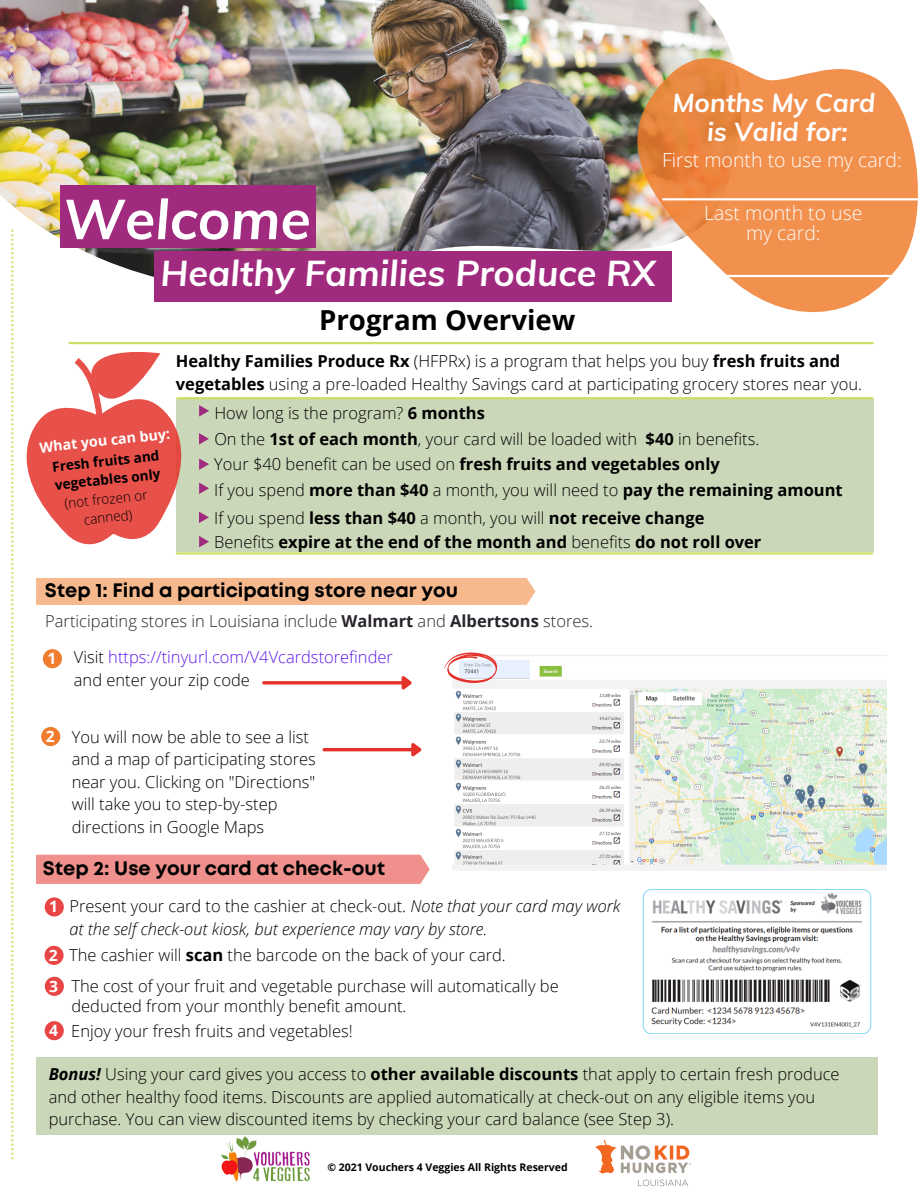
<style>
.page{position:relative;width:918px;height:1188px;background:#fff}
.page>*{position:absolute;margin:0;border:0;box-sizing:border-box;transform-origin:0 0}
.t1{font:italic 700 55.5px "Muli";color:#fff}
.t2{font:italic 700 36px "Muli";color:#fff}
.t3{font:700 27.6px "Open Sans";color:#000}
.t4{font:italic 700 26.1px "Muli";color:#fff}
.t5{font:700 19.5px "Mont";color:#000}
.t6{font:300 19.5px "Open Sans";color:#fff}
.t7{font:300 16.5px/22.5px "Open Sans";color:#000}
.t8{font:700 16.5px "Open Sans";color:#000}
.t9{font:italic 300 16.5px/22.5px "Open Sans";color:#000}
.t10{font:300 16.5px "Open Sans";color:#29242c}
.t11{font:300 16.5px "Open Sans";color:#5e17eb}
.t12{font:700 15.6px "Open Sans";color:#fff}
.t13{font:700 14.25px "Open Sans";color:#fff}
.t14{font:700 13.65px/18.3px "Open Sans";color:#000}
.t15{font:300 13.5px "Open Sans";color:#000}
.t16{font:700 10.5px "Open Sans";color:#000}
.s1{font-weight:700}
.s2{font-weight:300}
.s3{color:#000}
.s4{font-style:normal}
.s5{font-weight:700;font-style:italic}
</style>
<div class="page">
<img style="left:0;top:0;width:733px;height:290px">
<div style="left:60px;top:185px;width:255px;height:63px;background:#a02a7e"></div>
<img style="left:221px;top:1136px;width:89px;height:46px">
<svg style="left:638px;top:58px;width:280px;height:254px;fill:#f2904d"></svg>
<div style="left:36px;top:578px;width:499px;height:27px;background:#f6b98e"></div>
<div style="left:154px;top:252px;width:518px;height:50px;background:#a02a7e"></div>
<svg style="left:11px;top:230px;width:2px;height:929px"></svg>
<div style="left:176px;top:399px;width:698px;height:153px;background:#cbd7b9"></div>
<svg style="left:11px;top:331px;width:211px;height:233px"></svg>
<hr style="left:69px;top:342px;width:804px;height:2px;background:#c9e265">
<hr style="left:177px;top:397px;width:696px;height:2px;background:#c9e265">
<hr style="left:177px;top:552px;width:695px;height:3px;background:#c9e265">
<svg style="left:199px;top:405px;width:10px;height:12px"></svg>
<svg style="left:199px;top:433px;width:10px;height:12px"></svg>
<svg style="left:199px;top:458px;width:10px;height:12px"></svg>
<svg style="left:199px;top:483px;width:10px;height:11px"></svg>
<svg style="left:199px;top:512px;width:10px;height:11px"></svg>
<svg style="left:199px;top:536px;width:10px;height:11px"></svg>
<svg style="left:264px;top:681px;width:135px;height:4px"></svg>
<svg style="left:399px;top:676px;width:13px;height:14px"></svg>
<hr style="left:324px;top:748px;width:87px;height:3px;background:#e4312a">
<svg style="left:408px;top:743px;width:14px;height:14px"></svg>
<div style="left:36px;top:855px;width:394px;height:29px;background:#f0908c"></div>
<img style="left:642px;top:889px;width:230px;height:144px">
<div style="left:45px;top:897px;width:19px;height:20px;background:#e84544;border-radius:50%"></div>
<div style="left:44px;top:946px;width:20px;height:19px;background:#e84544;border-radius:50%"></div>
<div style="left:45px;top:977px;width:19px;height:19px;background:#e84544;border-radius:50%"></div>
<div style="left:45px;top:1021px;width:19px;height:19px;background:#e84544;border-radius:50%"></div>
<div style="left:36px;top:1057px;width:841px;height:78px;background:#cbd7b9"></div>
<hr style="left:663px;top:198px;width:255px;height:2px;background:#fff">
<hr style="left:726px;top:275px;width:192px;height:2px;background:#fff">
<img style="left:595px;top:1140px;width:97px;height:47px">
<img style="left:452px;top:655px;width:435px;height:216px">
<svg style="left:444px;top:653px;width:53px;height:30px"></svg>
<div style="left:43px;top:649px;width:19px;height:19px;background:#f07d2d;border-radius:50%"></div>
<div style="left:41px;top:727px;width:19px;height:19px;background:#f07d2d;border-radius:50%"></div>
<p class="t1" style="left:63px;top:183px;width:250px">Welcome</p>
<p class="t4" style="left:672px;top:86px;width:204px">Months My Card</p>
<p class="t4" style="left:707px;top:115px;width:142px">is Valid for:</p>
<p class="t6" style="left:662px;top:146px;width:241px">First month to use my card:</p>
<p class="t6" style="left:704px;top:199px;width:160px">Last month to use</p>
<p class="t6" style="left:746px;top:219px;width:76px">my card:</p>
<p class="t2" style="left:161px;top:250px;width:497px">Healthy Families Produce RX</p>
<p class="t3" style="left:319px;top:301px;width:258px">Program Overview</p>
<p class="t7" style="left:176px;top:350px;width:688px"><span class="s1">Healthy Families Produce Rx</span> (HFPRx) is a program that helps you buy <span class="s1">fresh fruits and vegetables</span> using a pre-loaded Healthy Savings card at participating grocery stores near you.</p>
<p class="t13" style="left:39px;top:437px;width:133px;rotate:-6deg">What you can buy:</p>
<p class="t14" style="left:51px;top:457px;width:109px;rotate:-6deg">Fresh fruits and vegetables only</p>
<p class="t15" style="left:64px;top:494px;width:85px;rotate:-6deg">(not frozen or</p>
<p class="t15" style="left:83px;top:510px;width:50px;rotate:-6deg">canned)</p>
<p class="t7" style="left:214px;top:401px;width:272px">How long is the program? <span class="s1">6 months</span></p>
<p class="t8" style="left:214px;top:452px;width:507px"><span class="s2">Your $40 benefit can be used on</span> fresh fruits and vegetables only</p>
<p class="t7" style="left:214px;top:427px;width:546px">On the <span class="s1">1st of each month</span>, your card will be loaded with <span class="s1">$40</span> in benefits.</p>
<p class="t8" style="left:214px;top:478px;width:630px"><span class="s2">If you spend</span> more than $40 <span class="s2">a month, you will need to</span> pay the remaining amount</p>
<p class="t8" style="left:214px;top:506px;width:492px"><span class="s2">If you spend</span> less than $40 <span class="s2">a month, you will</span> not receive change</p>
<p class="t8" style="left:214px;top:531px;width:549px"><span class="s2">Benefits</span> expire at the end of the month and <span class="s2">benefits</span> do not roll over</p>
<p class="t5" style="left:45px;top:583px;width:415px">Step 1: Find a participating store near you</p>
<p class="t10" style="left:45px;top:610px;width:549px">Participating stores in Louisiana include <span class="s1">Walmart</span> and <span class="s1">Albertsons</span> stores.</p>
<p class="t12" style="left:47px;top:647px;width:10px">1</p>
<p class="t12" style="left:46px;top:725px;width:10px">2</p>
<p class="t11" style="left:74px;top:646px;width:321px"><span class="s3">Visit</span> https://tinyurl.com/V4Vcardstorefinder</p>
<p class="t7" style="left:74px;top:668px;width:178px">and enter your zip code</p>
<p class="t7" style="left:72px;top:725px;width:246px">You will now be able to see a list and a map of participating stores near you. Clicking on "Directions" will take you to step-by-step directions in Google Maps</p>
<p class="t5" style="left:43px;top:861px;width:344px">Step 2: Use your card at check-out</p>
<p class="t12" style="left:49px;top:895px;width:10px">1</p>
<p class="t9" style="left:70px;top:895px;width:552px"><span class="s4">Present your card to the cashier at check-out.</span> Note that your card may work at the self check-out kiosk, but experience may vary by store.</p>
<p class="t7" style="left:69px;top:943px;width:438px">The cashier will <span class="s1">scan</span> the barcode on the back of your card.</p>
<p class="t7" style="left:71px;top:975px;width:489px;line-height:20.2px">The cost of your fruit and vegetable purchase will automatically be deducted from your monthly benefit amount.</p>
<p class="t12" style="left:49px;top:944px;width:10px">2</p>
<p class="t12" style="left:49px;top:975px;width:10px">3</p>
<p class="t12" style="left:49px;top:1020px;width:10px">4</p>
<p class="t7" style="left:71px;top:1019px;width:283px">Enjoy your fresh fruits and vegetables!</p>
<p class="t7" style="left:49px;top:1063px;width:793px"><span class="s5">Bonus!</span> Using your card gives you access to <span class="s1">other available discounts</span> that apply to certain fresh produce and other healthy food items. Discounts are applied automatically at check-out on any eligible items you purchase. You can view discounted items by checking your card balance (see Step 3).</p>
<p class="t16" style="left:327px;top:1160px;width:242px">© 2021 Vouchers 4 Veggies All Rights Reserved</p>
</div>
